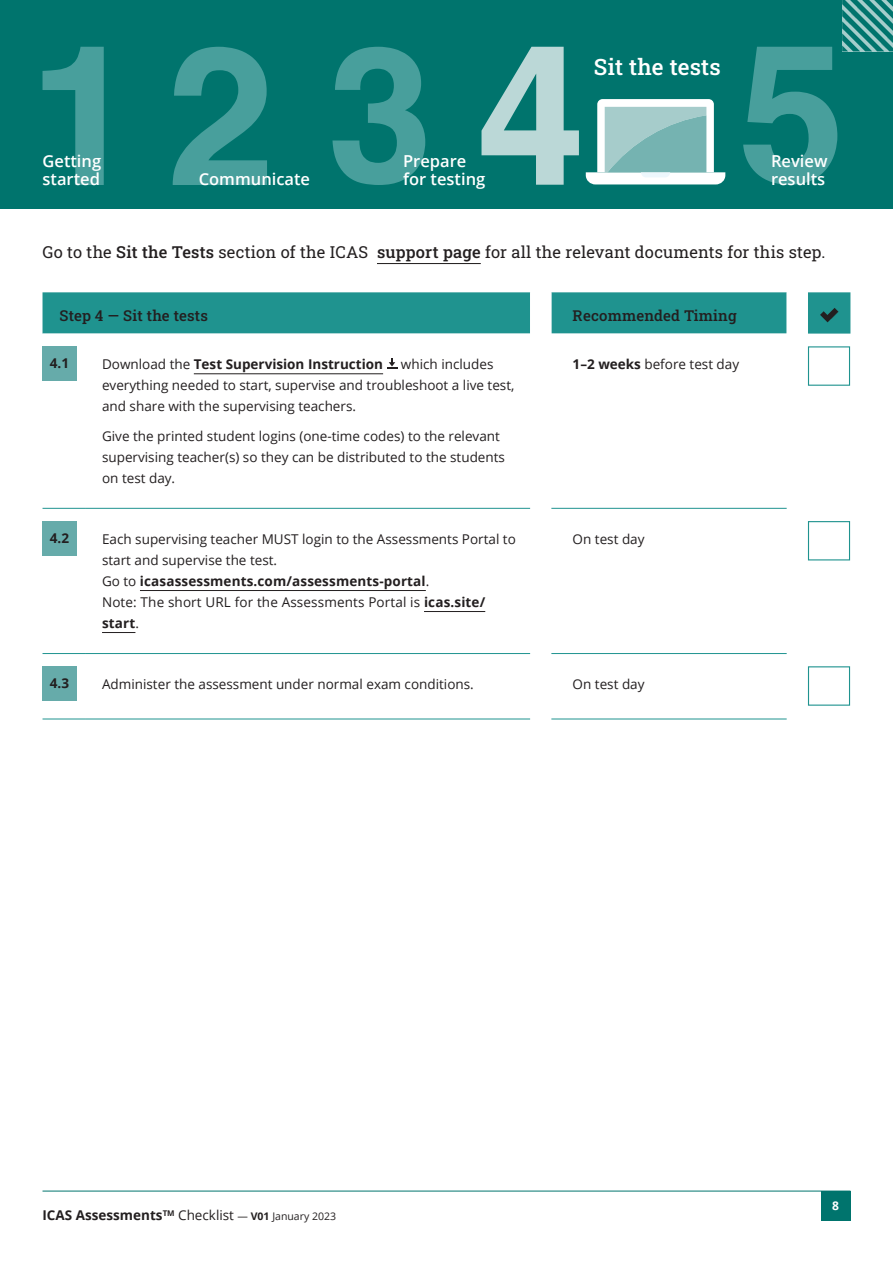
<style>
.page{position:relative;width:893px;height:1263px;background:#fff}
.page>*{position:absolute;margin:0;border:0;box-sizing:border-box;transform-origin:0 0}
.t1{font:22.5px "Roboto Slab";letter-spacing:.01em;color:#fff}
.t2{font:16.5px "Roboto Slab";letter-spacing:.01em;color:#231f20}
.t3{font:600 16.5px/18px "Open Sans";color:#fff}
.t4{font:15px "Roboto Slab";letter-spacing:.01em;color:#231f20}
.t5{font:13.5px/21px "Open Sans";color:#231f20}
.t6{font:700 13.5px "Open Sans";color:#231f20}
.t7{font:700 12px "Open Sans";color:#fff}
.s1{font-weight:400}
.s2{font-weight:700}
.s3{font-weight:400;font-size:10.5px}
.s4{font-size:10.5px}
</style>
<div class="page">
<hr style="left:43px;top:1191px;width:807px;height:1px;background:#00746d">
<div style="left:821px;top:1191px;width:29px;height:29px;background:#00746d"></div>
<svg style="left:43px;top:347px;width:765px;height:372px"></svg>
<hr style="left:43px;top:508px;width:42px;height:1px;background:#1f938f">
<hr style="left:85px;top:508px;width:445px;height:1px;background:#1f938f">
<hr style="left:43px;top:653px;width:42px;height:1px;background:#1f938f">
<hr style="left:85px;top:653px;width:445px;height:1px;background:#1f938f">
<hr style="left:43px;top:719px;width:42px;height:1px;background:#1f938f">
<hr style="left:85px;top:719px;width:445px;height:1px;background:#1f938f">
<hr style="left:551px;top:508px;width:236px;height:1px;background:#1f938f">
<hr style="left:551px;top:653px;width:236px;height:1px;background:#1f938f">
<hr style="left:551px;top:719px;width:236px;height:1px;background:#1f938f">
<svg style="left:43px;top:292px;width:807px;height:42px;background:#2f9a97"></svg>
<div style="left:43px;top:346px;width:34px;height:34px;background:#66abaa"></div>
<hr style="left:194px;top:373px;width:189px;height:1px;background:#231f20">
<svg style="left:387px;top:358px;width:10px;height:11px"></svg>
<div style="left:808px;top:346px;width:42px;height:40px;background:#fff;border:1px solid #1f938f"></div>
<div style="left:43px;top:521px;width:34px;height:34px;background:#66abaa"></div>
<hr style="left:140px;top:590px;width:286px;height:1px;background:#231f20">
<hr style="left:424px;top:611px;width:61px;height:1px;background:#231f20">
<hr style="left:102px;top:632px;width:33px;height:1px;background:#231f20">
<div style="left:808px;top:521px;width:42px;height:39px;background:#fff;border:1px solid #1f938f"></div>
<div style="left:43px;top:666px;width:34px;height:34px;background:#66abaa"></div>
<div style="left:808px;top:666px;width:42px;height:40px;background:#fff;border:1px solid #1f938f"></div>
<div style="left:0;top:0;width:893px;height:209px;background:#00746d"></div>
<svg style="left:332px;top:47px;width:93px;height:138px"></svg>
<svg style="left:43px;top:47px;width:61px;height:138px"></svg>
<svg style="left:481px;top:47px;width:98px;height:138px"></svg>
<svg style="left:173px;top:47px;width:94px;height:138px"></svg>
<svg style="left:743px;top:0;width:150px;height:185px"></svg>
<svg style="left:586px;top:99px;width:139px;height:85px;background:#98c6c4"></svg>
<hr style="left:377px;top:263px;width:104px;height:1px;background:#231f20">
<h1 class="t1" style="left:594px;top:51px;width:128px">Sit the tests</h1>
<p class="t3" style="left:43px;top:152px;width:60px">Getting started</p>
<p class="t3" style="left:771px;top:152px;width:58px">Review</p>
<p class="t3" style="left:403px;top:152px;width:84px">Prepare for testing</p>
<p class="t3" style="left:199px;top:170px;width:113px">Communicate</p>
<p class="t3" style="left:771px;top:170px;width:56px">results</p>
<p class="t2" style="left:43px;top:240px;width:784px">Go to the Sit the Tests section of the ICAS support page for all the relevant documents for this step.</p>
<p class="t4" style="left:60px;top:305px;width:150px">Step 4 — Sit the tests</p>
<p class="t4" style="left:573px;top:305px;width:166px">Recommended Timing</p>
<p class="t6" style="left:50px;top:354px;width:21px">4.1</p>
<p class="t6" style="left:102px;top:355px;width:283px"><span class="s1">Download the</span> Test Supervision Instruction</p>
<p class="t5" style="left:573px;top:354px;width:168px"><span class="s2">1–2 weeks</span> before test day</p>
<p class="t5" style="left:102px;top:353px;width:414px;text-indent:299px">which includes everything needed to start, supervise and troubleshoot a live test, and share with the supervising teachers.</p>
<p class="t5" style="left:102px;top:425px;width:404px">Give the printed student logins (one-time codes) to the relevant supervising teacher(s) so they can be distributed to the students on test day.</p>
<p class="t6" style="left:50px;top:528px;width:21px">4.2</p>
<p class="t5" style="left:102px;top:528px;width:415px">Each supervising teacher MUST login to the Assessments Portal to start and supervise the test.<br>Go to <span class="s2">icasassessments.com/assessments-portal</span>.<br>Note: The short URL for the Assessments Portal is <span class="s2">icas.site/ start</span>.</p>
<p class="t5" style="left:573px;top:528px;width:73px">On test day</p>
<p class="t6" style="left:50px;top:674px;width:21px">4.3</p>
<p class="t5" style="left:102px;top:673px;width:373px">Administer the assessment under normal exam conditions.</p>
<p class="t5" style="left:573px;top:673px;width:73px">On test day</p>
<p class="t6" style="left:43px;top:1206px;width:295px">ICAS Assessments<sup>TM</sup> <span class="s1">Checklist</span> <span class="s3">—</span> <span class="s4">V01</span> <span class="s3">January 2023</span></p>
<p class="t7" style="left:832px;top:1197px;width:8px">8</p>
</div>
